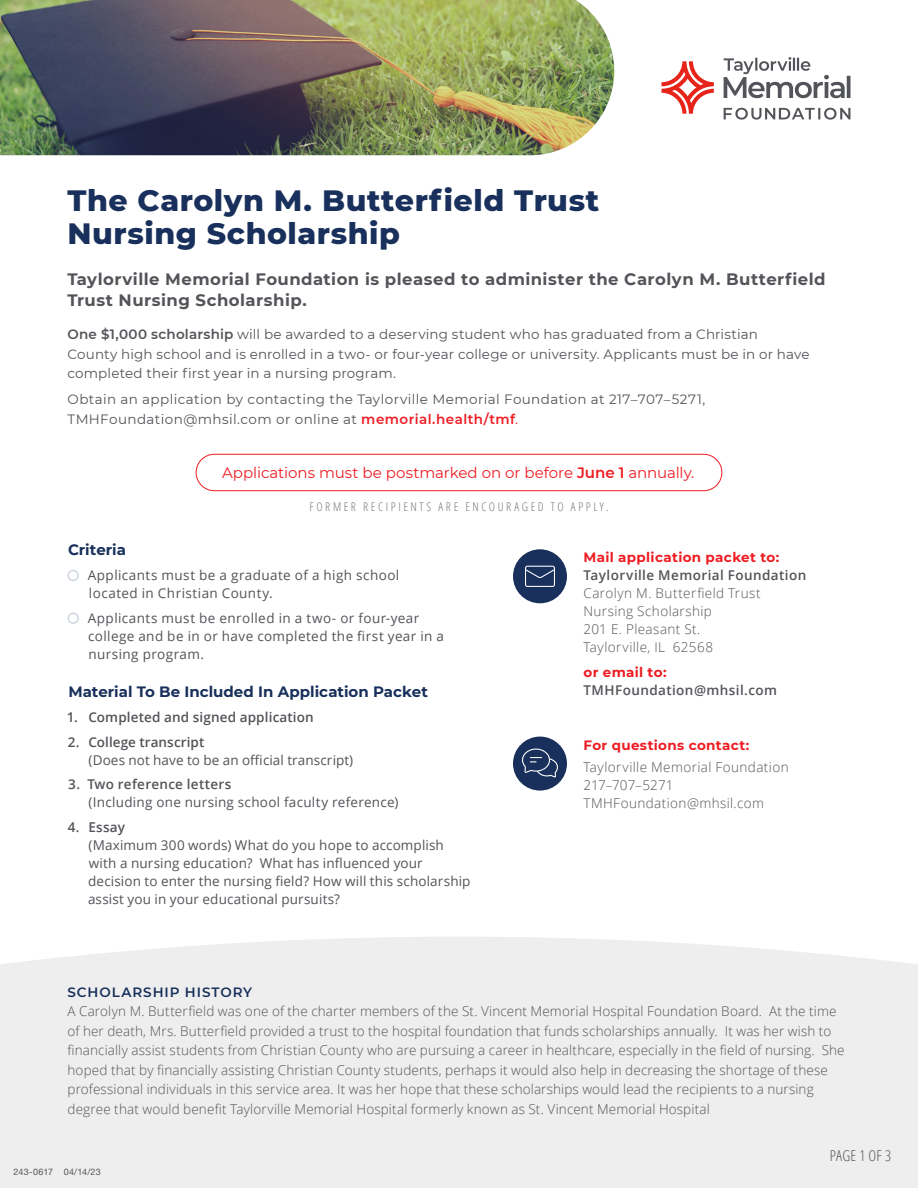
<style>
.page{position:relative;width:918px;height:1188px;background:#fff}
.page>*{position:absolute;margin:0;border:0;box-sizing:border-box;transform-origin:0 0}
.t1{font:800 30px/33px "Montserrat";letter-spacing:.02em;color:#18305b}
.t2{font:700 16.5px/21px "Montserrat";letter-spacing:.03em;color:#535459}
.t3{font:15px "Montserrat";letter-spacing:-.005em;color:#ee1d23}
.t4{font:700 15px "Montserrat";color:#18305b}
.t5{font:300 15px "Open Sans Condensed";letter-spacing:.015em;color:#535459}
.t6{font:300 13.5px/19.5px "Open Sans";letter-spacing:.01em;color:#535459}
.t7{font:13.5px/18px "Open Sans";letter-spacing:.02em;color:#535459}
.t8{font:13.5px/19.5px "Montserrat";letter-spacing:.02em;color:#535459}
.t9{font:300 13.5px/18px "Open Sans";letter-spacing:.03em;color:#535459}
.t10{font:700 13.5px "Montserrat";letter-spacing:.025em;color:#ee1d23}
.t11{font:600 13.5px "Open Sans";letter-spacing:.03em;color:#535459}
.t12{font:600 13.5px "Open Sans";letter-spacing:.01em;color:#535459}
.t13{font:600 13.5px "Montserrat";letter-spacing:.07em;color:#18305b}
.t14{font:300 12px "Open Sans Condensed";letter-spacing:.215em;color:#75767a}
.t15{font:9px "Helvetica Neue LT Std";letter-spacing:.01em;color:#535459}
.s1{font-weight:600}
.s2{font-weight:600;color:#ee1d23}
.s3{color:#ee1d23}
</style>
<div class="page">
<div style="left:0;top:937px;width:918px;height:251px;background:#eee"></div>
<img style="left:0;top:0;width:614px;height:155px">
<div style="left:68px;top:570px;width:11px;height:11px;border:2px solid #002e5c;border-radius:50%"></div>
<div style="left:68px;top:613px;width:11px;height:11px;border:2px solid #002e5c;border-radius:50%"></div>
<svg style="left:662px;top:61px;width:52px;height:53px"></svg>
<svg style="left:724px;top:108px;width:126px;height:12px"></svg>
<svg style="left:724px;top:57px;width:126px;height:41px"></svg>
<div style="left:196px;top:454px;width:526px;height:37px;border:1px solid #ee1d23;border-radius:18px"></div>
<div style="left:513px;top:737px;width:54px;height:54px;background:#18305b;border-radius:50%"></div>
<svg style="left:522px;top:749px;width:36px;height:28px"></svg>
<div style="left:513px;top:549px;width:54px;height:54px;background:#18305b;border-radius:50%"></div>
<svg style="left:525px;top:566px;width:30px;height:21px"></svg>
<p class="t1" style="left:68px;top:182px;width:533px">The Carolyn M. Butterfield Trust<br>Nursing Scholarship</p>
<p class="t2" style="left:68px;top:268px;width:760px">Taylorville Memorial Foundation is pleased to administer the Carolyn M. Butterfield<br>Trust Nursing Scholarship.</p>
<p class="t8" style="left:68px;top:324px;width:744px"><span class="s1">One $1,000 scholarship</span> will be awarded to a deserving student who has graduated from a Christian<br>County high school and is enrolled in a two- or four-year college or university. Applicants must be in or have completed their first year in a nursing program.</p>
<p class="t8" style="left:68px;top:389px;width:639px">Obtain an application by contacting the Taylorville Memorial Foundation at 217–707–5271,<br>TMHFoundation@mhsil.com or online at <span class="s2">memorial.health/tmf</span><span class="s3">.</span></p>
<p class="t3" style="left:222px;top:463px;width:474px">Applications must be postmarked on or before <span class="s1">June 1</span> annually.</p>
<p class="t14" style="left:309px;top:498px;width:301px">FORMER RECIPIENTS ARE ENCOURAGED TO APPLY.</p>
<p class="t4" style="left:68px;top:539px;width:59px">Criteria</p>
<p class="t7" style="left:88px;top:566px;width:313px">Applicants must be a graduate of a high school located in Christian County.</p>
<p class="t7" style="left:88px;top:609px;width:358px">Applicants must be enrolled in a two- or four-year college and be in or have completed the first year in a nursing program.</p>
<p class="t4" style="left:68px;top:681px;width:361px">Material To Be Included In Application Packet</p>
<p class="t12" style="left:67px;top:708px;width:248px">1. Completed and signed application</p>
<p class="t7" style="left:89px;top:732px;width:266px;text-indent:-21px"><span class="s1">2. College transcript<br></span>(Does not have to be an official transcript)</p>
<p class="t7" style="left:89px;top:775px;width:312px;text-indent:-20px"><span class="s1">3. Two reference letters<br></span>(Including one nursing school faculty reference)</p>
<p class="t7" style="left:88px;top:818px;width:384px;text-indent:-20px"><span class="s1">4. Essay<br></span>(Maximum 300 words) What do you hope to accomplish with a nursing education? What has influenced your decision to enter the nursing field? How will this scholarship assist you in your educational pursuits?</p>
<p class="t10" style="left:584px;top:548px;width:197px">Mail application packet to:</p>
<p class="t11" style="left:584px;top:566px;width:224px">Taylorville Memorial Foundation</p>
<p class="t9" style="left:584px;top:584px;width:179px">Carolyn M. Butterfield Trust<br>Nursing Scholarship</p>
<p class="t6" style="left:584px;top:619px;width:119px">201 E. Pleasant St.</p>
<p class="t9" style="left:584px;top:638px;width:131px">Taylorville, IL 62568</p>
<p class="t10" style="left:584px;top:663px;width:85px">or email to:</p>
<p class="t11" style="left:584px;top:681px;width:195px">TMHFoundation@mhsil.com</p>
<p class="t10" style="left:584px;top:735px;width:167px">For questions contact:</p>
<p class="t9" style="left:584px;top:757px;width:207px">Taylorville Memorial Foundation</p>
<p class="t6" style="left:584px;top:775px;width:91px">217–707–5271</p>
<p class="t9" style="left:584px;top:793px;width:182px">TMHFoundation@mhsil.com</p>
<p class="t13" style="left:68px;top:982px;width:186px">SCHOLARSHIP HISTORY</p>
<p class="t6" style="left:68px;top:1001px;width:779px">A Carolyn M. Butterfield was one of the charter members of the St. Vincent Memorial Hospital Foundation Board. At the time of her death, Mrs. Butterfield provided a trust to the hospital foundation that funds scholarships annually. It was her wish to financially assist students from Christian County who are pursuing a career in healthcare, especially in the field of nursing. She hoped that by financially assisting Christian County students, perhaps it would also help in decreasing the shortage of these professional individuals in this service area. It was her hope that these scholarships would lead the recipients to a nursing degree that would benefit Taylorville Memorial Hospital formerly known as St. Vincent Memorial Hospital</p>
<p class="t15" style="left:14px;top:1166px;width:89px">243-0617 04/14/23</p>
<p class="t5" style="left:830px;top:1145px;width:63px">PAGE 1 OF 3</p>
</div>
